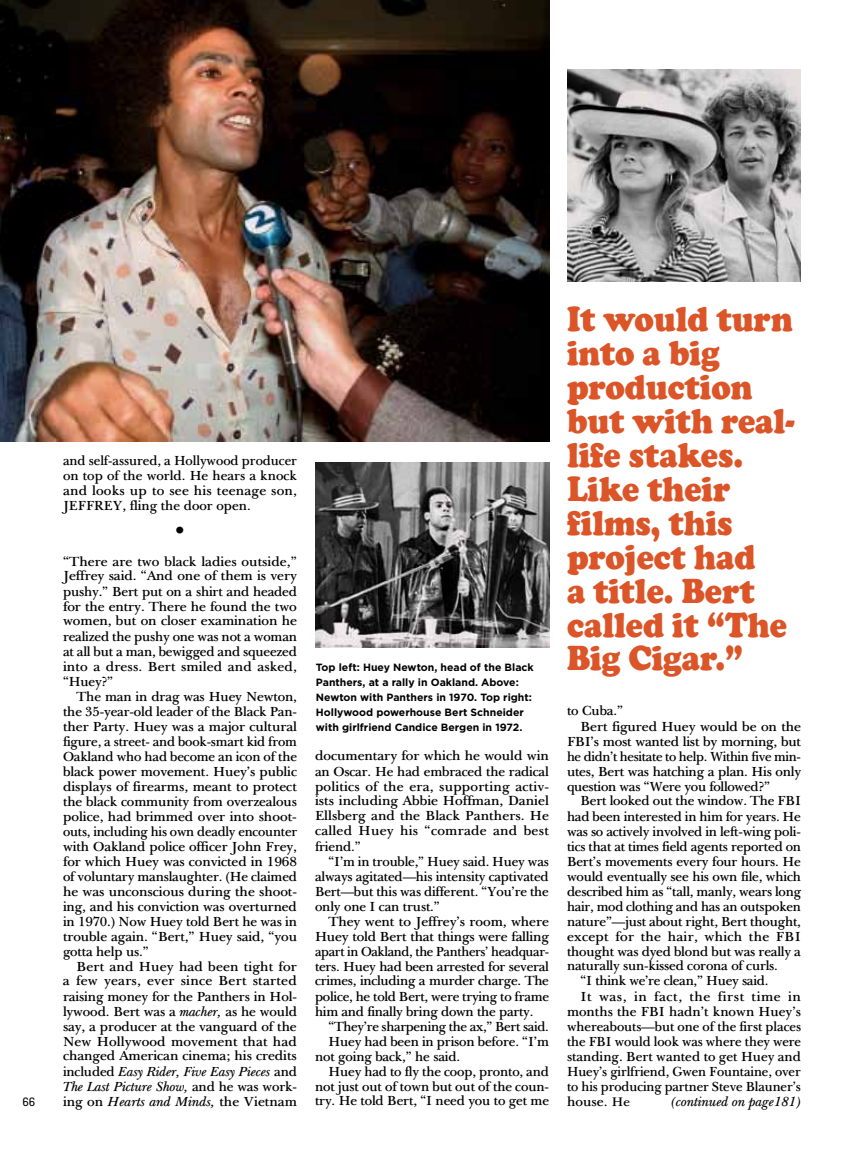
<style>
.page{position:relative;width:864px;height:1161px;background:#fff}
.page>*{position:absolute;margin:0;border:0;box-sizing:border-box;transform-origin:0 0}
.t1{font:900 36px/33.9px "Cooper";color:#db5528;scale:.9 1}
.t2{font:900 24px "Symbol IT Cby BT";color:#000}
.t3{font:13.5px/15px "Baske OH";letter-spacing:-.01em;color:#000;text-align:justify}
.t4{font:13.5px "Baske OH";letter-spacing:.02em;color:#000}
.t5{font:13.5px "Baske OH";letter-spacing:.035em;color:#000}
.t6{font:italic 13.5px "Baske OH";color:#000}
.t7{font:500 12px "Geometric Slab 703 BT";color:#000}
.t8{font:700 10.5px/15px "Gotham";color:#000}
.s1{font-style:italic}
.s2{font-size:12.75px}
</style>
<div class="page">
<img style="left:567px;top:69px;width:233px;height:212px">
<img style="left:0;top:0;width:550px;height:441px">
<img style="left:315px;top:462px;width:234px;height:186px">
<p class="t7" style="left:23px;top:1094px;width:14px">66</p>
<p class="t3" style="left:63px;top:453px;width:236px">and self-assured, a Hollywood producer on top of the world. He hears a knock and looks up to see his teenage son, JEFFREY, fling the door open.</p>
<h2 class="t2" style="left:173px;top:515px;width:16px">•</h2>
<p class="t3" style="left:63px;top:553px;width:236px">“There are two black ladies outside,” Jeffrey said. “And one of them is very pushy.” Bert put on a shirt and headed for the entry. There he found the two women, but on closer examination he realized the pushy one was not a woman at all but a man, bewigged and squeezed into a dress. Bert smiled and asked, “Huey?”</p>
<p class="t3" style="left:63px;top:688px;width:236px;text-indent:14px">The man in drag was Huey Newton, the 35-year-old leader of the Black Pan&shy;ther Party. Huey was a major cultural figure, a street- and book-smart kid from Oakland who had become an icon of the black power movement. Huey’s public displays of firearms, meant to protect the black community from overzealous police, had brimmed over into shoot&shy;outs, including his own deadly encounter with Oakland police officer John Frey, for which Huey was convicted in 1968 of voluntary manslaughter. (He claimed he was unconscious during the shoot&shy;ing, and his conviction was overturned in 1970.) Now Huey told Bert he was in trouble again. “Bert,” Huey said, “you gotta help us.”</p>
<p class="t3" style="left:63px;top:958px;width:236px;text-indent:14px">Bert and Huey had been tight for a few years, ever since Bert started raising money for the Panthers in Hol&shy;lywood. Bert was a <span class="s1">macher,</span> as he would say, a producer at the vanguard of the New Hollywood movement that had changed American cinema; his credits included <span class="s1">Easy Rider, Five Easy Pieces</span> and <span class="s1">The Last Picture Show,</span> and he was work&shy;ing on <span class="s1">Hearts and Minds,</span> the Vietnam</p>
<p class="t8" style="left:316px;top:660px;width:219px">Top left: Huey Newton, head of the Black Panthers, at a rally in Oakland. Above:<br>Newton with Panthers in 1970. Top right:<br>Hollywood powerhouse Bert Schneider with girlfriend Candice Bergen in 1972.</p>
<p class="t3" style="left:315px;top:748px;width:236px">documentary for which he would win an Oscar. He had embraced the radical politics of the era, supporting activ&shy;ists including Abbie Hoffman, Daniel Ellsberg and the Black Panthers. He called Huey his “comrade and best friend.”</p>
<p class="t3" style="left:315px;top:853px;width:235px;text-indent:14px">“I’m in trouble,” Huey said. Huey was always agitated—his intensity captivated Bert—but this was different. “You’re the only one I can trust.”</p>
<p class="t3" style="left:315px;top:913px;width:236px;text-indent:14px">They went to Jeffrey’s room, where Huey told Bert that things were falling apart in Oakland, the Panthers’ headquar&shy;ters. Huey had been arrested for several crimes, including a murder charge. The police, he told Bert, were trying to frame him and finally bring down the party.</p>
<p class="t3" style="left:328px;top:1018px;width:222px">“They’re sharpening the ax,” Bert said.</p>
<p class="t3" style="left:328px;top:1033px;width:222px">Huey had been in prison before. “I’m</p>
<p class="t3" style="left:315px;top:1048px;width:147px">not going back,” he said.</p>
<p class="t3" style="left:328px;top:1063px;width:222px">Huey had to fly the coop, pronto, and</p>
<p class="t3" style="left:315px;top:1078px;width:235px">not just out of town but out of the coun-</p>
<p class="t3" style="left:315px;top:1093px;width:236px">try. He told Bert, “I need you to get me</p>
<h1 class="t1" style="left:567px;top:302px;width:254px">It would turn into a big production but with real&shy;life stakes.<br>Like their films, this project had<br>a title. Bert called it “The<br>Big Cigar.”</h1>
<p class="t3" style="left:567px;top:703px;width:58px">to Cuba.”</p>
<p class="t3" style="left:580px;top:718px;width:222px">Bert figured Huey would be on the</p>
<p class="t3" style="left:567px;top:733px;width:236px">FBI’s most wanted list by morning, but</p>
<p class="t3" style="left:567px;top:748px;width:236px">he didn’t hesitate to help. Within five min-</p>
<p class="t3" style="left:567px;top:763px;width:236px">utes, Bert was hatching a plan. His only</p>
<p class="t3" style="left:567px;top:778px;width:205px">question was “Were you followed?”</p>
<p class="t3" style="left:580px;top:793px;width:222px">Bert looked out the window. The FBI</p>
<p class="t3" style="left:567px;top:808px;width:235px">had been interested in him for years. He</p>
<p class="t3" style="left:567px;top:823px;width:236px">was so actively involved in left-wing poli-</p>
<p class="t3" style="left:567px;top:838px;width:236px">tics that at times field agents reported on</p>
<p class="t3" style="left:567px;top:853px;width:235px">Bert’s movements every four hours. He</p>
<p class="t3" style="left:567px;top:868px;width:235px">would eventually see his own file, which</p>
<p class="t3" style="left:567px;top:883px;width:236px">described him as “tall, manly, wears long</p>
<p class="t3" style="left:567px;top:898px;width:235px">hair, mod clothing and has an outspoken</p>
<p class="t3" style="left:567px;top:913px;width:236px">nature”—just about right, Bert thought,</p>
<p class="t4" style="left:567px;top:926px;width:235px">except for the hair, which the FBI</p>
<p class="t3" style="left:567px;top:943px;width:235px">thought was dyed blond but was really a</p>
<p class="t3" style="left:567px;top:958px;width:212px">naturally sun-kissed corona of curls.</p>
<p class="t3" style="left:580px;top:973px;width:189px">“I think we’re clean,” Huey said.</p>
<p class="t5" style="left:580px;top:986px;width:222px">It was, in fact, the first time in</p>
<p class="t3" style="left:567px;top:1003px;width:236px">months the FBI hadn’t known Huey’s</p>
<p class="t3" style="left:567px;top:1018px;width:236px">whereabouts—but one of the first places</p>
<p class="t3" style="left:567px;top:1033px;width:236px">the FBI would look was where they were</p>
<p class="t3" style="left:567px;top:1048px;width:236px">standing. Bert wanted to get Huey and</p>
<p class="t3" style="left:567px;top:1063px;width:235px">Huey’s girlfriend, Gwen Fountaine, over</p>
<p class="t3" style="left:567px;top:1078px;width:235px">to his producing partner Steve Blauner’s</p>
<p class="t3" style="left:567px;top:1093px;width:65px">house. <span class="s2">He</span></p>
<p class="t6" style="left:672px;top:1092px;width:131px">(continued on page181)</p>
</div>
